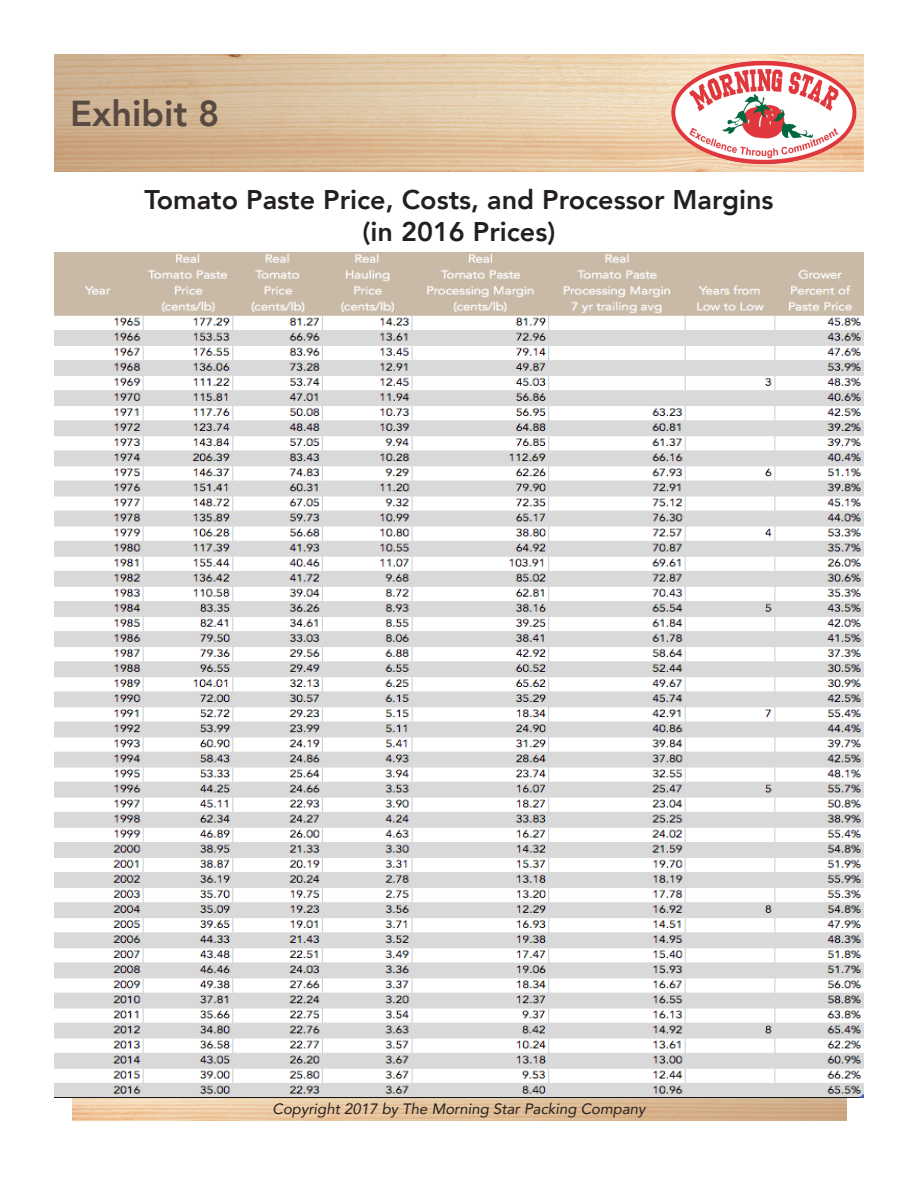
<style>
.page{position:relative;width:918px;height:1188px;background:#fff}
.page>*{position:absolute;margin:0;border:0;box-sizing:border-box;transform-origin:0 0}
.t1{font:800 36px "Avenir";color:#594a41}
.t2{font:800 27px "Avenir";color:#231f20}
.t3{font:italic 15px "Avenir";color:#231f20}
</style>
<div class="page">
<img style="left:54px;top:252px;width:810px;height:846px">
<img style="left:54px;top:54px;width:810px;height:118px">
<img style="left:669px;top:57px;width:195px;height:115px">
<p class="t1" style="left:70px;top:85px;width:151px">Exhibit 8</p>
<p class="t2" style="left:144px;top:178px;width:631px">Tomato Paste Price, Costs, and Processor Margins</p>
<p class="t2" style="left:363px;top:211px;width:194px">(in 2016 Prices)</p>
<p class="t3" style="left:273px;top:1099px;width:374px">Copyright 2017 by The Morning Star Packing Company</p>
</div>
